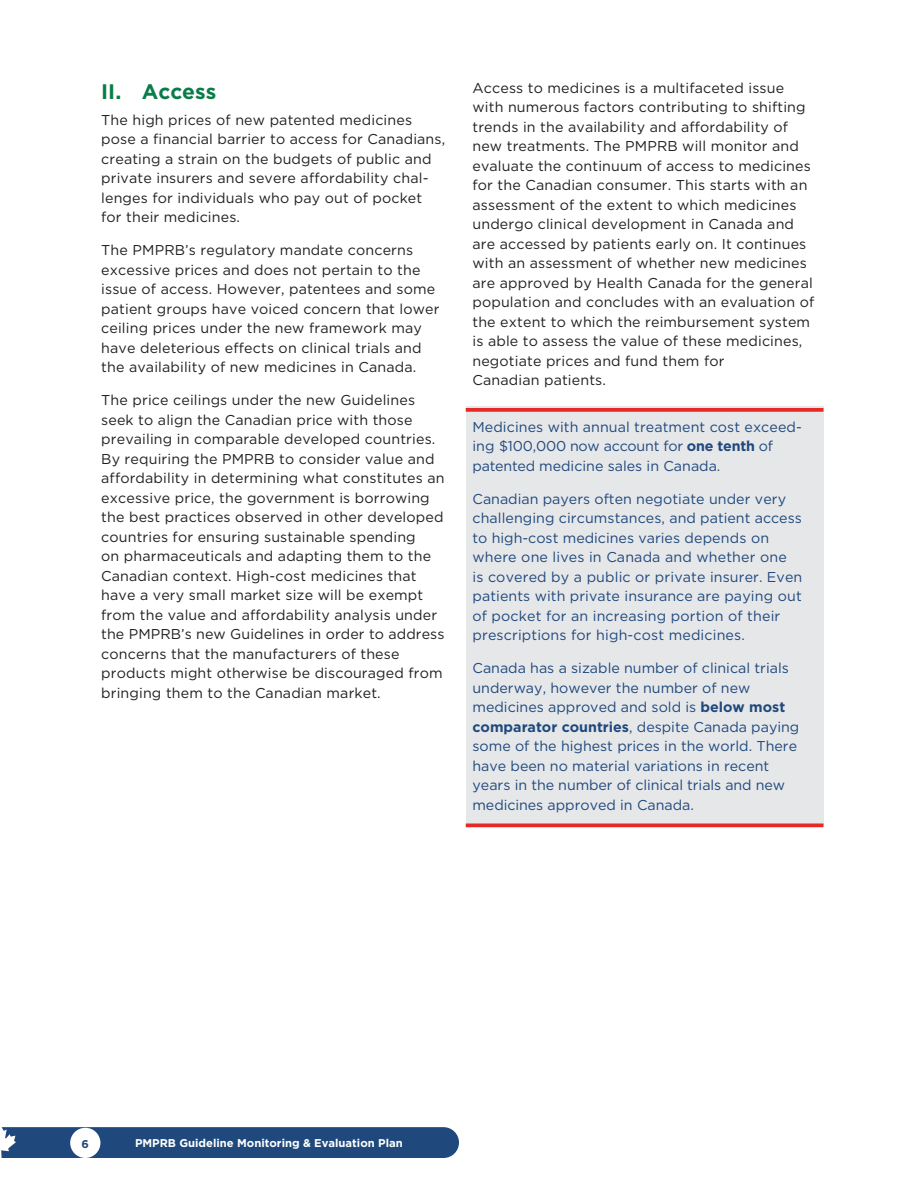
<style>
.page{position:relative;width:918px;height:1188px;background:#fff}
.page>*{position:absolute;margin:0;border:0;box-sizing:border-box;transform-origin:0 0}
.t1{font:700 21px "Gotham HTF";color:#0a7c49}
.Body{font:14.25px/19.5px "Gotham HTF";letter-spacing:.01em;color:#231f20}
.call-out-2{font:14.25px/19.5px "Gotham HTF";color:#1f497d}
.t2{font:700 11.25px "Gotham HTF";color:#fff}
.t3{font:700 11.25px "Gotham HTF";color:#1f497d}
.s1{font-weight:700}
</style>
<div class="page">
<svg style="left:1px;top:1127px;width:458px;height:31px;background:#305686"></svg>
<div style="left:466px;top:406px;width:358px;height:81px;background:#e6e7e9"></div>
<svg style="left:466px;top:408px;width:358px;height:4px"></svg>
<div style="left:466px;top:478px;width:358px;height:178px;background:#e6e7e9"></div>
<div style="left:466px;top:648px;width:358px;height:178px;background:#e6e7e9"></div>
<svg style="left:466px;top:823px;width:358px;height:4px"></svg>
<h3 class="t1" style="left:101px;top:79px;width:117px">II. Access</h3>
<p class="Body" style="left:101px;top:110px;width:346px">The high prices of new patented medicines pose a financial barrier to access for Canadians, creating a strain on the budgets of public and private insurers and severe affordability chal&shy;lenges for individuals who pay out of pocket for their medicines.</p>
<p class="Body" style="left:101px;top:240px;width:340px">The PMPRB’s regulatory mandate concerns excessive prices and does not pertain to the issue of access. However, patentees and some patient groups have voiced concern that lower ceiling prices under the new framework may have deleterious effects on clinical trials and the availability of new medicines in Canada.</p>
<p class="Body" style="left:101px;top:390px;width:345px">The price ceilings under the new Guidelines seek to align the Canadian price with those prevailing in comparable developed countries.<br>By requiring the PMPRB to consider value and affordability in determining what constitutes an excessive price, the government is borrowing the best practices observed in other developed countries for ensuring sustainable spending<br>on pharmaceuticals and adapting them to the Canadian context. High-cost medicines that have a very small market size will be exempt from the value and affordability analysis under the PMPRB’s new Guidelines in order to address concerns that the manufacturers of these products might otherwise be discouraged from bringing them to the Canadian market.</p>
<p class="Body" style="left:472px;top:78px;width:344px">Access to medicines is a multifaceted issue with numerous factors contributing to shifting trends in the availability and affordability of new treatments. The PMPRB will monitor and evaluate the continuum of access to medicines for the Canadian consumer. This starts with an assessment of the extent to which medicines undergo clinical development in Canada and are accessed by patients early on. It continues with an assessment of whether new medicines are approved by Health Canada for the general population and concludes with an evaluation of the extent to which the reimbursement system is able to assess the value of these medicines, negotiate prices and fund them for<br>Canadian patients.</p>
<p class="call-out-2" style="left:472px;top:417px;width:331px">Medicines with annual treatment cost exceed&shy;ing $100,000 now account for <span class="s1">one tenth</span> of patented medicine sales in Canada.</p>
<p class="call-out-2" style="left:472px;top:489px;width:331px">Canadian payers often negotiate under very challenging circumstances, and patient access to high-cost medicines varies depends on where one lives in Canada and whether one<br>is covered by a public or private insurer. Even patients with private insurance are paying out of pocket for an increasing portion of their prescriptions for high-cost medicines.</p>
<p class="call-out-2" style="left:472px;top:658px;width:328px">Canada has a sizable number of clinical trials underway, however the number of new medicines approved and sold is <span class="s1">below most comparator countries</span>, despite Canada paying some of the highest prices in the world. There have been no material variations in recent years in the number of clinical trials and new medicines approved in Canada.</p>
<p class="t3" style="left:82px;top:1137px;width:9px">6</p>
<p class="t2" style="left:135px;top:1136px;width:269px">PMPRB Guideline Monitoring &amp; Evaluation Plan</p>
</div>
